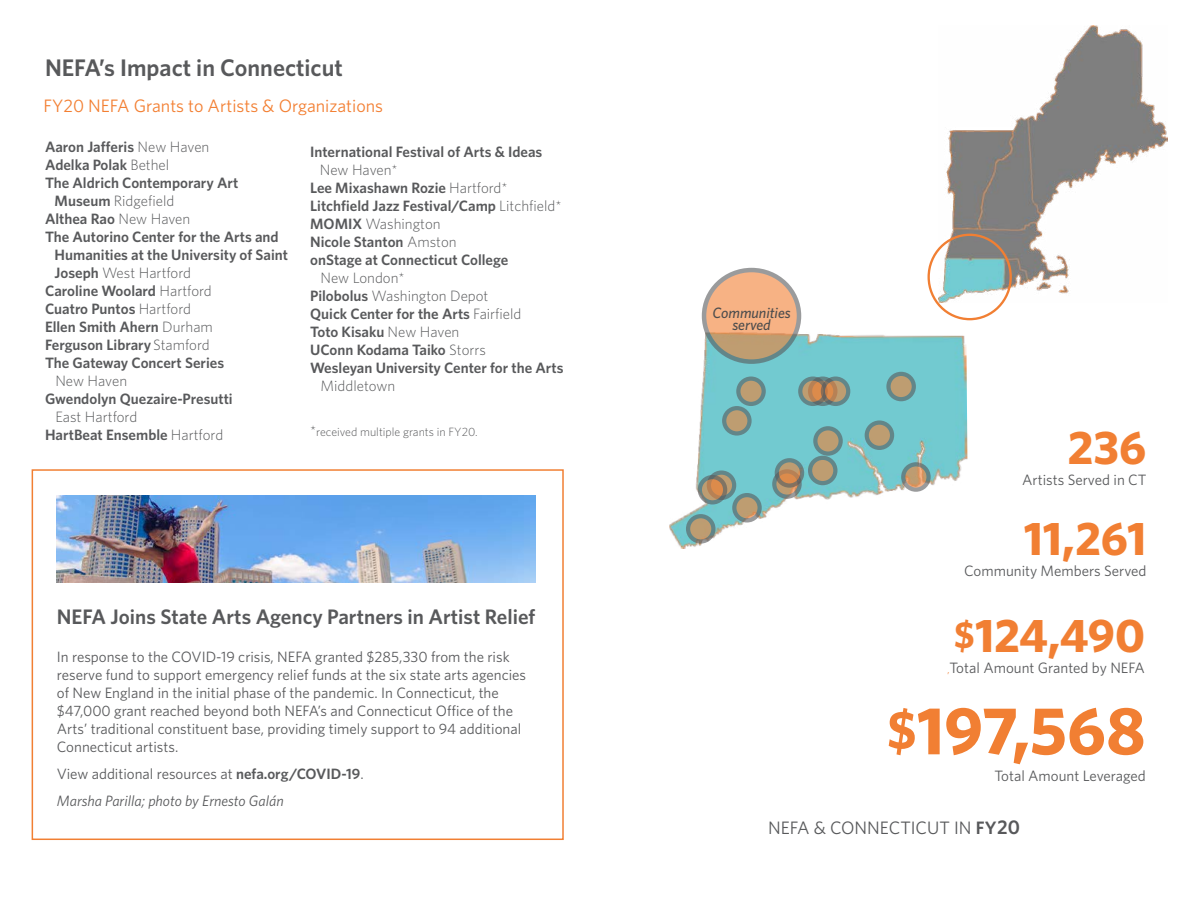
<style>
.page{position:relative;width:1200px;height:900px;background:#fff}
.page>*{position:absolute;margin:0;border:0;box-sizing:border-box;transform-origin:0 0}
.t1{font:700 67.5px "Whitney";color:#f17f33}
.t2{font:700 47.25px "Whitney";color:#f17f33}
.t3{font:600 24px "Whitney";color:#58595b}
.t4{font:600 21px "Whitney";color:#58595b}
.t5{font:18px "Whitney";color:#f37f32}
.t6{font:18px "Whitney";color:#58595b}
.t7{font:600 15px/18px "Whitney";color:#58595b}
.t8{font:15px/18px "Whitney";color:#58595b}
.t9{font:300 15px "Whitney";color:#58595b}
.t10{font:italic 15px "Whitney";color:#58595b}
.t11{font:italic 500 15px/12px "Whitney";color:#4d4d4d;text-align:center}
.t12{font:300 12px "Whitney";color:#58595b}
.s1{font-weight:300}
.s2{font-weight:600}
.s3{font-size:15px}
.s4{font-size:37.8px}
.s5{font-size:9.45px;color:#f17f33}
.s6{font-size:54px}
.s7{font-weight:600;font-size:19.95px}
</style>
<div class="page">
<img style="left:939px;top:26px;width:228px;height:277px">
<div style="left:928px;top:234px;width:84px;height:86px;border:2px solid #f17f33;border-radius:50%"></div>
<img style="left:669px;top:331px;width:299px;height:218px">
<svg style="left:704px;top:270px;width:95px;height:92px;background:#e2aa7f"></svg>
<div style="left:702px;top:268px;width:99px;height:96px;border:4px solid #58595b;border-radius:50%"></div>
<div style="left:810px;top:379px;width:25px;height:25px;background:#807463;border-radius:50%"></div>
<div style="left:808px;top:377px;width:29px;height:29px;border:4px solid #58595b;border-radius:50%"></div>
<svg style="left:774px;top:471px;width:26px;height:26px"></svg>
<div style="left:772px;top:469px;width:30px;height:30px;border:4px solid #58595b;border-radius:50%"></div>
<svg style="left:800px;top:379px;width:26px;height:25px"></svg>
<div style="left:798px;top:377px;width:30px;height:29px;border:4px solid #58595b;border-radius:50%"></div>
<svg style="left:903px;top:464px;width:26px;height:26px"></svg>
<div style="left:901px;top:462px;width:30px;height:30px;border:4px solid #58595b;border-radius:50%"></div>
<svg style="left:823px;top:379px;width:25px;height:25px"></svg>
<div style="left:821px;top:377px;width:29px;height:29px;border:4px solid #58595b;border-radius:50%"></div>
<div style="left:32px;top:469px;width:532px;height:371px;border:2px solid #f17f33"></div>
<svg style="left:815px;top:428px;width:26px;height:26px"></svg>
<div style="left:813px;top:426px;width:30px;height:30px;border:4px solid #58595b;border-radius:50%"></div>
<svg style="left:724px;top:408px;width:26px;height:25px"></svg>
<div style="left:722px;top:406px;width:30px;height:30px;border:4px solid #58595b;border-radius:50%"></div>
<svg style="left:777px;top:460px;width:25px;height:26px"></svg>
<div style="left:775px;top:458px;width:29px;height:30px;border:4px solid #58595b;border-radius:50%"></div>
<img style="left:57px;top:495px;width:479px;height:88px">
<svg style="left:709px;top:473px;width:25px;height:25px"></svg>
<div style="left:707px;top:470px;width:29px;height:30px;border:4px solid #58595b;border-radius:50%"></div>
<svg style="left:700px;top:477px;width:25px;height:25px"></svg>
<div style="left:698px;top:475px;width:29px;height:30px;border:4px solid #58595b;border-radius:50%"></div>
<svg style="left:810px;top:458px;width:25px;height:25px"></svg>
<div style="left:808px;top:456px;width:29px;height:29px;border:4px solid #58595b;border-radius:50%"></div>
<svg style="left:688px;top:516px;width:25px;height:25px"></svg>
<div style="left:686px;top:514px;width:30px;height:30px;border:4px solid #58595b;border-radius:50%"></div>
<svg style="left:738px;top:379px;width:26px;height:25px"></svg>
<div style="left:736px;top:377px;width:30px;height:29px;border:4px solid #58595b;border-radius:50%"></div>
<svg style="left:867px;top:423px;width:25px;height:25px"></svg>
<div style="left:865px;top:420px;width:29px;height:30px;border:4px solid #58595b;border-radius:50%"></div>
<svg style="left:734px;top:495px;width:26px;height:25px"></svg>
<div style="left:732px;top:493px;width:30px;height:30px;border:4px solid #58595b;border-radius:50%"></div>
<svg style="left:889px;top:374px;width:25px;height:25px"></svg>
<div style="left:886px;top:372px;width:30px;height:29px;border:4px solid #58595b;border-radius:50%"></div>
<h2 class="t3" style="left:45px;top:52px;width:299px">NEFA’s Impact in Connecticut</h2>
<h3 class="t5" style="left:44px;top:94px;width:341px">FY20 NEFA Grants to Artists &amp; Organizations</h3>
<p class="t7" style="left:45px;top:138px;width:166px">Aaron Jafferis <span class="s1">New Haven</span></p>
<p class="t7" style="left:45px;top:156px;width:126px">Adelka Polak <span class="s1">Bethel</span></p>
<p class="t7" style="left:55px;top:174px;width:185px;text-indent:-10px">The Aldrich Contemporary Art<br>Museum <span class="s1">Ridgefield</span></p>
<p class="t7" style="left:45px;top:210px;width:147px">Althea Rao <span class="s1">New Haven</span></p>
<p class="t7" style="left:55px;top:228px;width:235px;text-indent:-10px">The Autorino Center for the Arts and<br>Humanities at the University of Saint<br>Joseph <span class="s1">West Hartford</span></p>
<p class="t7" style="left:45px;top:282px;width:168px">Caroline Woolard <span class="s1">Hartford</span></p>
<p class="t7" style="left:45px;top:300px;width:147px">Cuatro Puntos <span class="s1">Hartford</span></p>
<p class="t7" style="left:45px;top:318px;width:169px">Ellen Smith Ahern <span class="s1">Durham</span></p>
<p class="t7" style="left:45px;top:336px;width:166px">Ferguson Library<span class="s1">Stamford</span></p>
<p class="t7" style="left:55px;top:354px;width:170px;text-indent:-10px">The Gateway Concert Series<br><span class="s1">New Haven</span></p>
<p class="t7" style="left:55px;top:390px;width:179px;text-indent:-10px">Gwendolyn Quezaire-Presutti<br><span class="s1">East Hartford</span></p>
<p class="t7" style="left:45px;top:426px;width:180px">HartBeat Ensemble <span class="s1">Hartford</span></p>
<p class="t7" style="left:320px;top:142px;width:224px;text-indent:-10px">International Festival of Arts &amp; Ideas<br><span class="s1">New Haven*</span></p>
<p class="t7" style="left:310px;top:178px;width:199px">Lee Mixashawn Rozie <span class="s1">Hartford*</span></p>
<p class="t7" style="left:310px;top:196px;width:253px">Litchfield Jazz Festival/Camp <span class="s1">Litchfield*</span></p>
<p class="t9" style="left:310px;top:214px;width:132px"><span class="s2">MOMIX</span> Washington</p>
<p class="t7" style="left:310px;top:232px;width:148px">Nicole Stanton <span class="s1">Amston</span></p>
<p class="t7" style="left:321px;top:250px;width:189px;text-indent:-10px">onStage at Connecticut College<br><span class="s1">New London*</span></p>
<p class="t9" style="left:310px;top:286px;width:180px"><span class="s2">Pilobolus</span> Washington Depot</p>
<p class="t7" style="left:310px;top:304px;width:213px">Quick Center for the Arts <span class="s1">Fairfield</span></p>
<p class="t7" style="left:310px;top:322px;width:151px">Toto Kisaku <span class="s1">New Haven</span></p>
<p class="t7" style="left:310px;top:340px;width:177px">UConn Kodama Taiko <span class="s1">Storrs</span></p>
<p class="t7" style="left:321px;top:358px;width:245px;text-indent:-10px">Wesleyan University Center for the Arts<br><span class="s1">Middletown</span></p>
<p class="t12" style="left:310px;top:424px;width:169px"><span class="s3">*</span>received multiple grants in FY20.</p>
<h3 class="t4" style="left:57px;top:603px;width:480px">NEFA Joins State Arts Agency Partners in Artist Relief</h3>
<p class="t8" style="left:57px;top:647px;width:471px">In response to the COVID-19 crisis, NEFA granted $285,330 from the risk reserve fund to support emergency relief funds at the six state arts agencies of New England in the initial phase of the pandemic. In Connecticut, the $47,000 grant reached beyond both NEFA’s and Connecticut Office of the Arts’ traditional constituent base, providing timely support to 94 additional Connecticut artists.</p>
<p class="t8" style="left:57px;top:764px;width:308px">View additional resources at <span class="s2">nefa.org/COVID-19</span>.</p>
<p class="t10" style="left:57px;top:791px;width:228px">Marsha Parilla; photo by Ernesto Galán</p>
<p class="t11" style="left:712px;top:307px;width:80px">Communities served</p>
<p class="t2" style="left:1067px;top:416px;width:81px">236</p>
<p class="t8" style="left:1022px;top:470px;width:126px">Artists Served in CT</p>
<p class="t2" style="left:1024px;top:507px;width:124px">11,261</p>
<p class="t8" style="left:964px;top:561px;width:184px">Community Members Served</p>
<p class="t2" style="left:954px;top:604px;width:192px"><span class="s4">$</span>124,490</p>
<p class="t8" style="left:947px;top:659px;width:199px"><span class="s5">,</span>Total Amount Granted by NEFA</p>
<p class="t1" style="left:887px;top:686px;width:260px"><span class="s6">$</span>197,568</p>
<p class="t8" style="left:994px;top:767px;width:153px">Total Amount Leveraged</p>
<p class="t6" style="left:768px;top:816px;width:254px">NEFA &amp; CONNECTICUT IN <span class="s2">FY</span><span class="s7">20</span></p>
</div>
